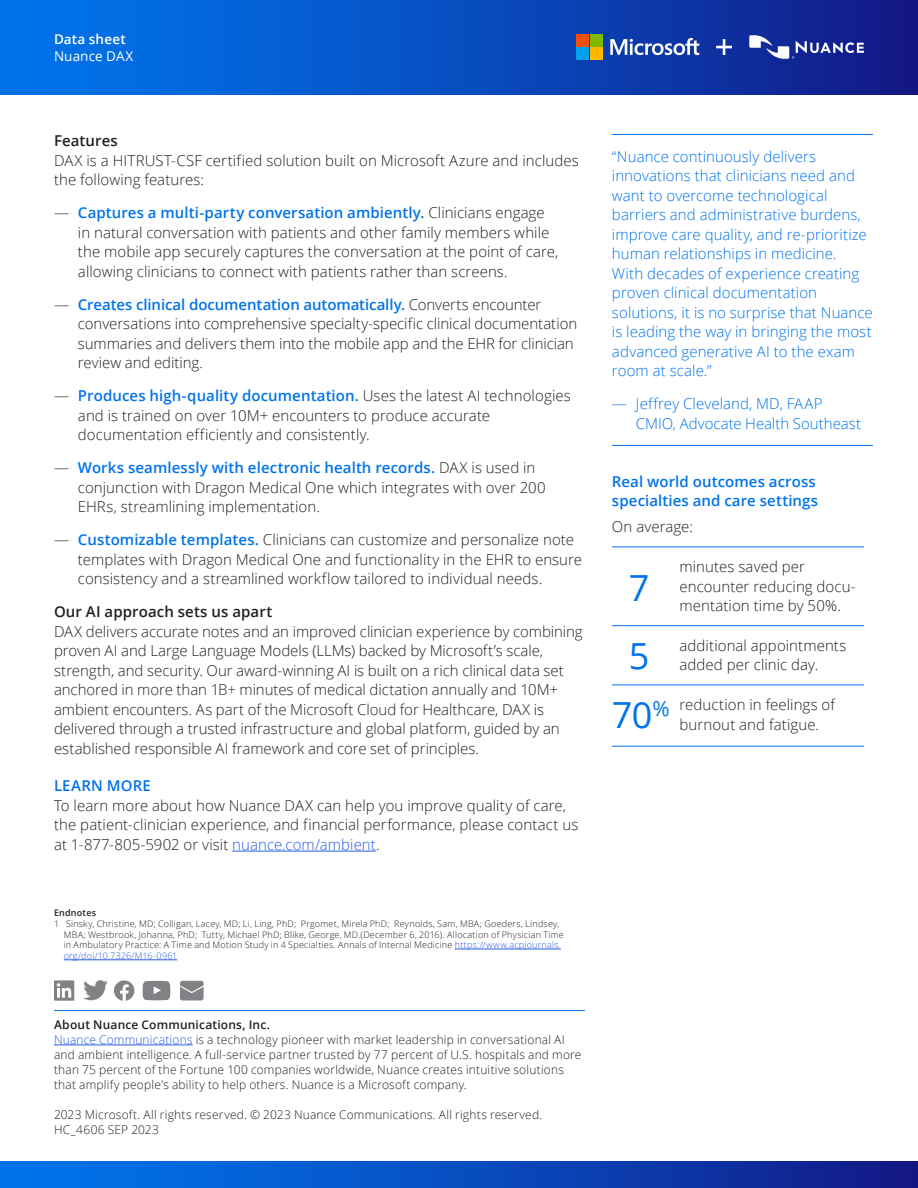
<style>
.page{position:relative;width:918px;height:1188px;background:#fff}
.page>*{position:absolute;margin:0;border:0;box-sizing:border-box;transform-origin:0 0}
.Body_Text_10_13{font:36px "Open Sans";color:#0073ea}
.Body_Text_10_13-2{font:300 15px/19.5px "Open Sans";letter-spacing:.005em;color:#231f20}
.SideBar_Pull_Quote_14_16_w_rule_above{font:300 15px/19.5px "Open Sans";letter-spacing:.005em;color:#0073ea}
.Body_Text_Subhead_10_13_SemiBold{font:600 15px/19.5px "Open Sans";letter-spacing:.005em;color:#0073ea}
.Body_Text_Subhead_10_13_SemiBold-2{font:600 15px "Open Sans";letter-spacing:.01em;color:#231f20}
.t1{font:600 13.5px "Open Sans";letter-spacing:.01em;color:#fff}
.t2{font:13.5px "Open Sans";letter-spacing:.01em;color:#fff}
.About_Nuance_Legal_8_10{font:300 12px/15px "Open Sans";letter-spacing:.015em;color:#231f20}
.About_Nuance_SemiBold_with_Rule_above{font:600 12px "Open Sans";letter-spacing:.015em;color:#231f20}
.Endnote_7_9{font:300 9px/10.8px "Open Sans";letter-spacing:.025em;color:#231f20}
.Endnote_Header_7_9_SemiBold{font:600 9px "Open Sans";letter-spacing:.02em;color:#231f20}
.s1{font-weight:600;color:#0073ea}
.s2{color:#285ce6}
.s3{font-weight:400;font-size:36px;color:#0073ea}
.s4{font-weight:400;font-size:21px;color:#0073ea}
</style>
<div class="page">
<div style="left:0;top:1161px;width:918px;height:27px;background:linear-gradient(to right,#007bf2,#121b89)"></div>
<div style="left:0;top:0;width:918px;height:94px;background:linear-gradient(to right,#007bf2,#131b89)"></div>
<svg style="left:716px;top:39px;width:16px;height:16px"></svg>
<svg style="left:749px;top:35px;width:115px;height:24px"></svg>
<svg style="left:610px;top:38px;width:89px;height:17px"></svg>
<div style="left:576px;top:34px;width:13px;height:12px;background:#f34f0d"></div>
<div style="left:590px;top:34px;width:13px;height:12px;background:#7dba00"></div>
<div style="left:576px;top:48px;width:13px;height:12px;background:#00a0f0"></div>
<div style="left:590px;top:48px;width:13px;height:12px;background:#ffb800"></div>
<hr style="left:612px;top:134px;width:261px;height:1px;background:#0073ea">
<hr style="left:612px;top:445px;width:261px;height:1px;background:#0073ea">
<hr style="left:612px;top:547px;width:252px;height:1px;background:#0073ea">
<hr style="left:612px;top:625px;width:252px;height:1px;background:#0073ea">
<hr style="left:612px;top:685px;width:252px;height:1px;background:#0073ea">
<hr style="left:612px;top:746px;width:252px;height:1px;background:#0073ea">
<hr style="left:232px;top:851px;width:144px;height:1px;background:#285ce6">
<hr style="left:455px;top:949px;width:106px;height:1px;background:#285ce6">
<hr style="left:64px;top:960px;width:113px;height:1px;background:#285ce6">
<svg style="left:54px;top:980px;width:20px;height:21px"></svg>
<svg style="left:83px;top:980px;width:25px;height:20px"></svg>
<svg style="left:114px;top:980px;width:20px;height:21px"></svg>
<svg style="left:143px;top:981px;width:27px;height:19px"></svg>
<svg style="left:180px;top:981px;width:24px;height:19px"></svg>
<hr style="left:54px;top:1010px;width:531px;height:1px;background:#0073ea">
<hr style="left:54px;top:1045px;width:139px;height:1px;background:#285ce6">
<p class="t1" style="left:54px;top:30px;width:73px">Data sheet</p>
<p class="t2" style="left:54px;top:47px;width:81px">Nuance DAX</p>
<h2 class="Body_Text_Subhead_10_13_SemiBold-2" style="left:54px;top:131px;width:65px">Features</h2>
<p class="Body_Text_10_13-2" style="left:54px;top:150px;width:526px">DAX is a HITRUST-CSF certified solution built on Microsoft Azure and includes the following features:</p>
<p class="Body_Text_10_13-2" style="left:78px;top:203px;width:482px;text-indent:-24px">— <span class="s1">Captures a multi-party conversation ambiently.</span> Clinicians engage in natural conversation with patients and other family members while the mobile app securely captures the conversation at the point of care, allowing clinicians to connect with patients rather than screens.</p>
<p class="Body_Text_10_13-2" style="left:78px;top:294px;width:501px;text-indent:-24px">— <span class="s1">Creates clinical documentation automatically.</span> Converts encounter conversations into comprehensive specialty-specific clinical documentation summaries and delivers them into the mobile app and the EHR for clinician review and editing.</p>
<p class="Body_Text_10_13-2" style="left:78px;top:386px;width:494px;text-indent:-24px">— <span class="s1">Produces high-quality documentation.</span> Uses the latest AI technologies and is trained on over 10M+ encounters to produce accurate documentation efficiently and consistently.</p>
<p class="Body_Text_10_13-2" style="left:78px;top:458px;width:469px;text-indent:-24px">— <span class="s1">Works seamlessly with electronic health records.</span> DAX is used in conjunction with Dragon Medical One which integrates with over 200<br>EHRs, streamlining implementation.</p>
<p class="Body_Text_10_13-2" style="left:78px;top:530px;width:506px;text-indent:-24px">— <span class="s1">Customizable templates.</span> Clinicians can customize and personalize note templates with Dragon Medical One and functionality in the EHR to ensure consistency and a streamlined workflow tailored to individual needs.</p>
<h2 class="Body_Text_Subhead_10_13_SemiBold-2" style="left:54px;top:602px;width:220px">Our AI approach sets us apart</h2>
<p class="Body_Text_10_13-2" style="left:54px;top:621px;width:530px">DAX delivers accurate notes and an improved clinician experience by combining proven AI and Large Language Models (LLMs) backed by Microsoft’s scale, strength, and security. Our award-winning AI is built on a rich clinical data set anchored in more than 1B+ minutes of medical dictation annually and 10M+ ambient encounters. As part of the Microsoft Cloud for Healthcare, DAX is delivered through a trusted infrastructure and global platform, guided by an established responsible AI framework and core set of principles.</p>
<h2 class="Body_Text_Subhead_10_13_SemiBold" style="left:54px;top:776px;width:98px">LEARN MORE</h2>
<p class="Body_Text_10_13-2" style="left:54px;top:795px;width:526px">To learn more about how Nuance DAX can help you improve quality of care, the patient-clinician experience, and financial performance, please contact us at 1-877-805-5902 or visit <span class="s2">nuance.com/ambient</span>.</p>
<p class="Endnote_Header_7_9_SemiBold" style="left:54px;top:906px;width:44px">Endnotes</p>
<p class="Endnote_7_9" style="left:64px;top:918px;width:502px;text-indent:-10px">1 Sinsky, Christine, MD; Colligan, Lacey, MD; Li, Ling, PhD; Prgomet, Mirela PhD; Reynolds, Sam, MBA; Goeders, Lindsey, MBA; Westbrook, Johanna, PhD; Tutty, Michael PhD; Blike, George, MD.(December 6, 2016). Allocation of Physician Time in Ambulatory Practice: A Time and Motion Study in 4 Specialties. Annals of Internal Medicine <span class="s2">https://www.acpjournals. org/doi/10.7326/M16-0961</span></p>
<p class="About_Nuance_SemiBold_with_Rule_above" style="left:54px;top:1016px;width:218px">About Nuance Communications, Inc.</p>
<p class="About_Nuance_Legal_8_10" style="left:54px;top:1032px;width:529px"><span class="s2">Nuance Communications</span> is a technology pioneer with market leadership in conversational AI and ambient intelligence. A full-service partner trusted by 77 percent of U.S. hospitals and more than 75 percent of the Fortune 100 companies worldwide, Nuance creates intuitive solutions that amplify people’s ability to help others. Nuance is a Microsoft company.</p>
<p class="About_Nuance_Legal_8_10" style="left:54px;top:1107px;width:490px">2023 Microsoft. All rights reserved. © 2023 Nuance Communications. All rights reserved.<br>HC_4606 SEP 2023</p>
<p class="SideBar_Pull_Quote_14_16_w_rule_above" style="left:612px;top:146px;width:262px">“Nuance continuously delivers innovations that clinicians need and want to overcome technological barriers and administrative burdens, improve care quality, and re-prioritize human relationships in medicine.<br>With decades of experience creating proven clinical documentation solutions, it is no surprise that Nuance is leading the way in bringing the most advanced generative AI to the exam room at scale.”</p>
<p class="SideBar_Pull_Quote_14_16_w_rule_above" style="left:636px;top:394px;width:227px;text-indent:-24px">— Jeffrey Cleveland, MD, FAAP<br>CMIO, Advocate Health Southeast</p>
<h2 class="Body_Text_Subhead_10_13_SemiBold" style="left:612px;top:471px;width:208px">Real world outcomes across specialties and care settings</h2>
<p class="Body_Text_10_13-2" style="left:612px;top:517px;width:82px">On average:</p>
<p class="Body_Text_10_13" style="left:629px;top:563px;width:22px">7</p>
<p class="Body_Text_10_13-2" style="left:679px;top:557px;width:178px">minutes saved per encounter reducing docu&shy;mentation time by 50%.</p>
<p class="Body_Text_10_13" style="left:629px;top:631px;width:22px">5</p>
<p class="Body_Text_10_13-2" style="left:679px;top:635px;width:169px">additional appointments added per clinic day.</p>
<p class="Body_Text_10_13-2" style="left:679px;top:695px;width:157px;text-indent:-68px"><span class="s3">70</span><span class="s4">%</span> reduction in feelings of burnout and fatigue.</p>
</div>
